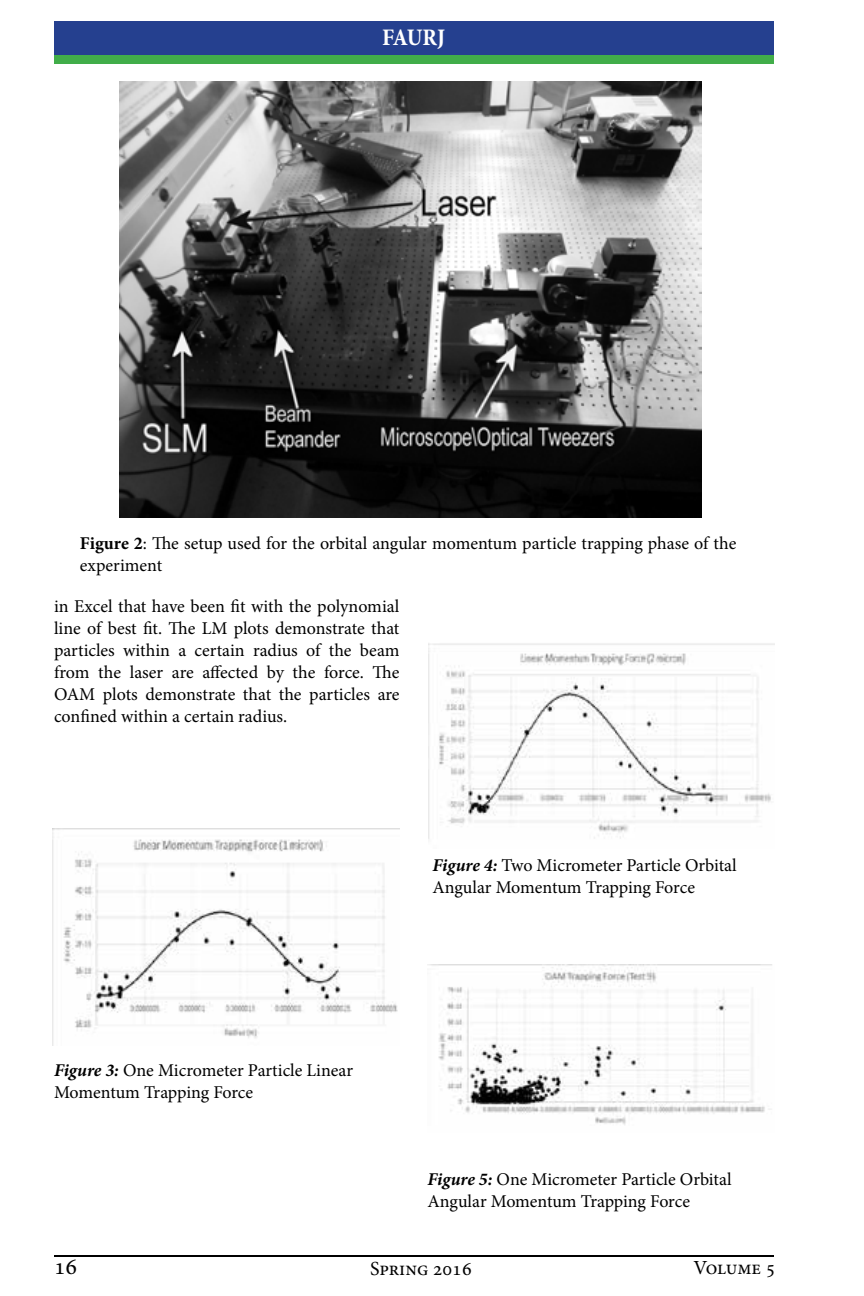
<style>
.page{position:relative;width:864px;height:1296px;background:#fff}
.page>*{position:absolute;margin:0;border:0;box-sizing:border-box;transform-origin:0 0}
.t1{font:700 condensed 24px "Minion Pro";letter-spacing:-.025em;color:#fff}
.t2{font:24px "Minion Pro";color:#000}
.t3{font:20px "Minion Pro";letter-spacing:-.005em;color:#000}
.t4{font:18px/22px "Minion Pro";letter-spacing:-.005em;color:#000}
.s1{font-weight:700}
.s2{font-weight:700;font-style:italic}
</style>
<div class="page">
<hr style="left:54px;top:1255px;width:720px;height:2px;background:#000">
<div style="left:54px;top:40px;width:720px;height:24px;background:#41ad49"></div>
<div style="left:54px;top:22px;width:720px;height:33px;background:#25408f"></div>
<img style="left:120px;top:81px;width:582px;height:437px">
<img style="left:53px;top:829px;width:346px;height:217px">
<img style="left:428px;top:643px;width:347px;height:196px">
<img style="left:427px;top:964px;width:345px;height:161px">
<h1 class="t1" style="left:382px;top:21px;width:64px">FAURJ</h1>
<p class="t4" style="left:80px;top:532px;width:658px"><span class="s1">Figure 2</span>: The setup used for the orbital angular momentum particle trapping phase of the experiment</p>
<p class="t4" style="left:54px;top:595px;width:347px;text-align:justify">in Excel that have been fit with the polynomial line of best fit. The LM plots demonstrate that particles within a certain radius of the beam from the laser are affected by the force. The OAM plots demonstrate that the particles are confined within a certain radius.</p>
<p class="t4" style="left:432px;top:854px;width:306px"><span class="s2">Figure 4:</span> Two Micrometer Particle Orbital<br>Angular Momentum Trapping Force</p>
<p class="t4" style="left:54px;top:1059px;width:301px"><span class="s2">Figure 3:</span> One Micrometer Particle Linear<br>Momentum Trapping Force</p>
<p class="t4" style="left:428px;top:1169px;width:306px"><span class="s2">Figure 5:</span> One Micrometer Particle Orbital<br>Angular Momentum Trapping Force</p>
<h1 class="t2" style="left:54px;top:1251px;width:25px">16</h1>
<p class="t3" style="left:370px;top:1255px;width:103px">Spring 2016</p>
<p class="t3" style="left:694px;top:1254px;width:83px">Volume 5</p>
</div>
